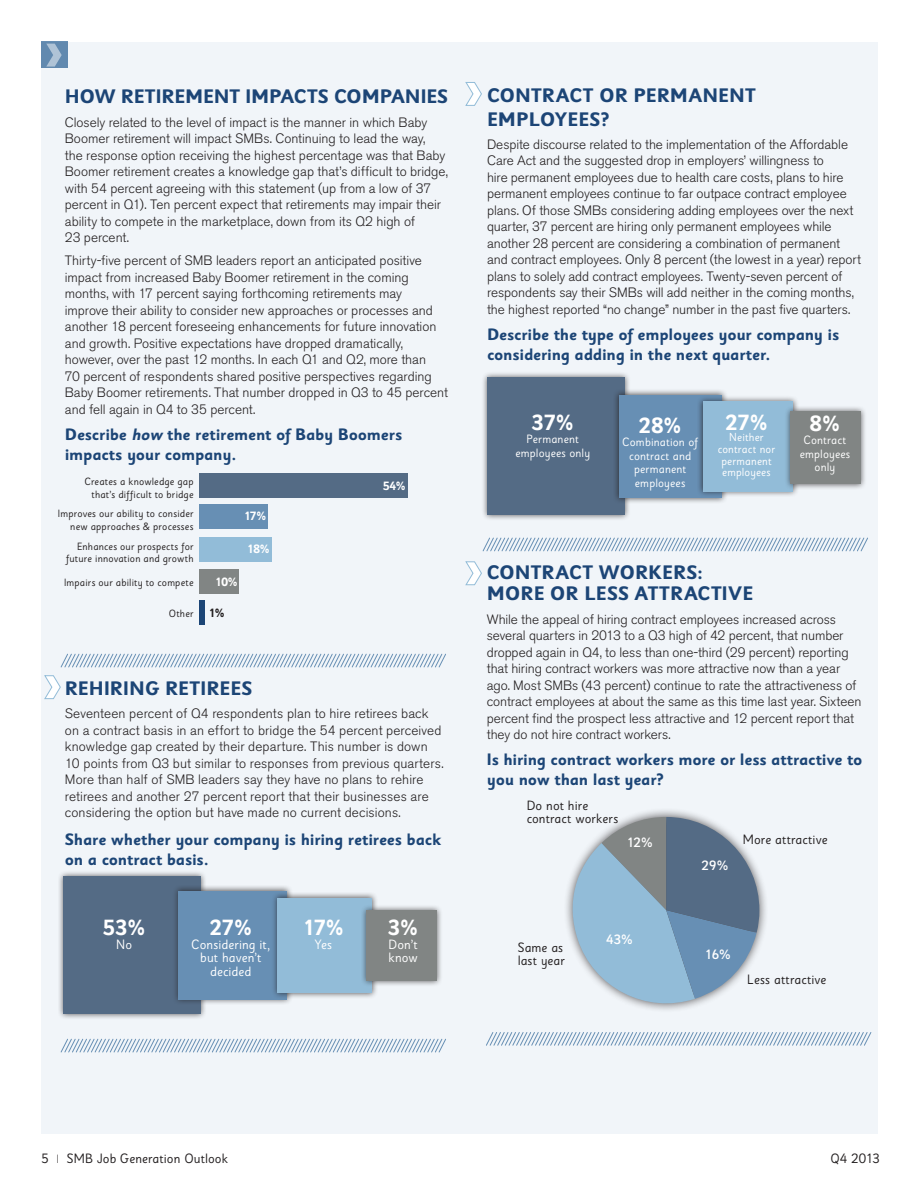
<style>
.page{position:relative;width:918px;height:1188px;background:#fff}
.page>*{position:absolute;margin:0;border:0;box-sizing:border-box;transform-origin:0 0}
.t1{font:700 21.9px "Sassoon Sans Std";letter-spacing:.005em;color:#fff}
.t2{font:700 19.5px/23.4px "Sassoon Sans Std";letter-spacing:.005em;color:#1c4576}
.t3{font:700 16.5px/19.5px "Sassoon Sans Std";letter-spacing:-.015em;color:#1c4576}
.t4{font:300 13.5px/16.5px "Akzidenz Grotesk BE";letter-spacing:-.005em;color:#231f20}
.t5{font:13.5px/12.8px "Sassoon Sans Std";letter-spacing:.005em;color:#231f20}
.t6{font:13.5px "Sassoon Sans Std";letter-spacing:.005em;color:#fff}
.t7{font:500 13.5px "Sassoon Sans Std";letter-spacing:-.005em;color:#fff}
.t8{font:12px/13.5px "Sassoon Sans Std";letter-spacing:.01em;color:#fff;text-align:center}
.t9{font:700 12px "Sassoon Sans Std";letter-spacing:-.035em;color:#fff}
.t10{font:700 12px "Sassoon Sans Std";color:#231f20}
.t11{font:11.7px "Sassoon Sans Std";letter-spacing:.01em;color:#fff}
.t12{font:10.5px/12.8px "Sassoon Sans Std";letter-spacing:.015em;color:#231f20;text-align:right}
.s1{font-style:italic}
</style>
<div class="page">
<div style="left:41px;top:42px;width:836px;height:1091px;background:#f1f5f9"></div>
<div style="left:41px;top:42px;width:26px;height:26px;background:#678fb4"></div>
<svg style="left:46px;top:44px;width:16px;height:23px"></svg>
<svg style="left:465px;top:82px;width:17px;height:24px"></svg>
<svg style="left:465px;top:561px;width:17px;height:25px"></svg>
<svg style="left:44px;top:675px;width:17px;height:25px"></svg>
<div style="left:58px;top:871px;width:149px;height:149px;background:#231f20;opacity:.75"></div>
<div style="left:64px;top:877px;width:137px;height:137px;background:#546b85"></div>
<div style="left:172px;top:885px;width:121px;height:121px;background:#231f20;opacity:.75"></div>
<div style="left:178px;top:891px;width:109px;height:108px;background:#678fb4"></div>
<div style="left:271px;top:892px;width:107px;height:107px;background:#231f20;opacity:.75"></div>
<div style="left:277px;top:898px;width:95px;height:95px;background:#92bcd8"></div>
<div style="left:361px;top:904px;width:82px;height:82px;background:#231f20;opacity:.75"></div>
<div style="left:367px;top:910px;width:70px;height:70px;background:#818584"></div>
<svg style="left:482px;top:537px;width:386px;height:15px"></svg>
<svg style="left:60px;top:653px;width:386px;height:15px"></svg>
<svg style="left:60px;top:1038px;width:386px;height:15px"></svg>
<div style="left:199px;top:601px;width:6px;height:24px;background:#1c4576"></div>
<div style="left:199px;top:570px;width:40px;height:24px;background:#818584"></div>
<div style="left:199px;top:537px;width:73px;height:24px;background:#92bcd8"></div>
<div style="left:199px;top:505px;width:69px;height:24px;background:#678fb4"></div>
<div style="left:199px;top:474px;width:209px;height:24px;background:#546b85"></div>
<div style="left:481px;top:372px;width:149px;height:149px;background:#231f20;opacity:.75"></div>
<div style="left:487px;top:378px;width:137px;height:137px;background:#546b85"></div>
<div style="left:613px;top:389px;width:115px;height:115px;background:#231f20;opacity:.75"></div>
<div style="left:619px;top:395px;width:103px;height:103px;background:#678fb4"></div>
<div style="left:697px;top:395px;width:102px;height:102px;background:#231f20;opacity:.75"></div>
<div style="left:703px;top:401px;width:90px;height:90px;background:#92bcd8"></div>
<div style="left:784px;top:405px;width:82px;height:85px;background:#231f20;opacity:.75"></div>
<div style="left:790px;top:411px;width:70px;height:73px;background:#818584"></div>
<svg style="left:486px;top:1032px;width:386px;height:14px"></svg>
<div style="left:563px;top:807px;width:206px;height:206px;background:#231f20;opacity:.75"></div>
<svg style="left:566px;top:817px;width:193px;height:196px"></svg>
<p class="t2" style="left:65px;top:85px;width:385px">HOW RETIREMENT IMPACTS COMPANIES</p>
<p class="t4" style="left:65px;top:114px;width:385px">Closely related to the level of impact is the manner in which Baby Boomer retirement will impact SMBs. Continuing to lead the way,<br>the response option receiving the highest percentage was that Baby Boomer retirement creates a knowledge gap that’s difficult to bridge, with 54 percent agreeing with this statement (up from a low of 37 percent in Q1). Ten percent expect that retirements may impair their ability to compete in the marketplace, down from its Q2 high of<br>23 percent.</p>
<p class="t4" style="left:65px;top:253px;width:385px">Thirty-five percent of SMB leaders report an anticipated positive impact from increased Baby Boomer retirement in the coming months, with 17 percent saying forthcoming retirements may improve their ability to consider new approaches or processes and another 18 percent foreseeing enhancements for future innovation and growth. Positive expectations have dropped dramatically, however, over the past 12 months. In each Q1 and Q2, more than<br>70 percent of respondents shared positive perspectives regarding Baby Boomer retirements. That number dropped in Q3 to 45 percent and fell again in Q4 to 35 percent.</p>
<p class="t3" style="left:65px;top:425px;width:339px">Describe <span class="s1">how</span> the retirement of Baby Boomers impacts your company.</p>
<p class="t12" style="left:84px;top:475px;width:111px">Creates a knowledge gap</p>
<p class="t12" style="left:92px;top:488px;width:104px">that’s difficult to bridge</p>
<p class="t12" style="left:58px;top:508px;width:137px">Improves our ability to consider new approaches &amp; processes</p>
<p class="t12" style="left:66px;top:540px;width:129px">Enhances our prospects for future innovation and growth</p>
<p class="t12" style="left:64px;top:576px;width:131px">Impairs our ability to compete</p>
<p class="t12" style="left:169px;top:608px;width:26px">Other</p>
<p class="t9" style="left:244px;top:509px;width:24px">17%</p>
<p class="t9" style="left:247px;top:542px;width:24px">18%</p>
<p class="t9" style="left:215px;top:574px;width:24px">10%</p>
<p class="t10" style="left:209px;top:606px;width:17px">1%</p>
<p class="t9" style="left:383px;top:478px;width:24px">54%</p>
<p class="t2" style="left:65px;top:677px;width:189px">REHIRING RETIREES</p>
<p class="t4" style="left:65px;top:706px;width:380px">Seventeen percent of Q4 respondents plan to hire retirees back on a contract basis in an effort to bridge the 54 percent perceived knowledge gap created by their departure. This number is down 10 points from Q3 but similar to responses from previous quarters.<br>More than half of SMB leaders say they have no plans to rehire retirees and another 27 percent report that their businesses are considering the option but have made no current decisions.</p>
<p class="t3" style="left:65px;top:830px;width:378px">Share whether your company is hiring retirees back on a contract basis.</p>
<p class="t1" style="left:103px;top:915px;width:44px">53%</p>
<p class="t6" style="left:116px;top:936px;width:17px">No</p>
<p class="t1" style="left:210px;top:915px;width:44px">27%</p>
<p class="t6" style="left:191px;top:936px;width:81px">Considering it,</p>
<p class="t6" style="left:200px;top:950px;width:63px">but haven’t</p>
<p class="t6" style="left:210px;top:963px;width:43px">decided</p>
<p class="t1" style="left:303px;top:915px;width:43px">17%</p>
<p class="t6" style="left:314px;top:936px;width:19px">Yes</p>
<p class="t1" style="left:388px;top:915px;width:31px">3%</p>
<p class="t6" style="left:389px;top:936px;width:31px">Don’t</p>
<p class="t6" style="left:388px;top:950px;width:31px">know</p>
<p class="t2" style="left:487px;top:84px;width:270px">CONTRACT OR PERMANENT<br>EMPLOYEES?</p>
<p class="t4" style="left:487px;top:136px;width:376px">Despite discourse related to the implementation of the Affordable Care Act and the suggested drop in employers’ willingness to<br>hire permanent employees due to health care costs, plans to hire permanent employees continue to far outpace contract employee plans. Of those SMBs considering adding employees over the next quarter, 37 percent are hiring only permanent employees while another 28 percent are considering a combination of permanent and contract employees. Only 8 percent (the lowest in a year) report plans to solely add contract employees. Twenty-seven percent of respondents say their SMBs will add neither in the coming months, the highest reported “no change” number in the past five quarters.</p>
<p class="t3" style="left:487px;top:325px;width:354px">Describe the type of employees your company is considering adding in the next quarter.</p>
<p class="t1" style="left:532px;top:409px;width:44px">37%</p>
<p class="t8" style="left:527px;top:433px;width:54px">Permanent</p>
<p class="t8" style="left:515px;top:446px;width:76px">employees only</p>
<p class="t1" style="left:639px;top:412px;width:44px">28%</p>
<p class="t8" style="left:622px;top:436px;width:77px">Combination of contract and permanent</p>
<p class="t8" style="left:635px;top:476px;width:52px">employees</p>
<p class="t1" style="left:725px;top:409px;width:44px">27%</p>
<p class="t11" style="left:729px;top:430px;width:36px">Neither</p>
<p class="t11" style="left:718px;top:442px;width:59px">contract nor</p>
<p class="t11" style="left:721px;top:453px;width:52px">permanent</p>
<p class="t11" style="left:722px;top:465px;width:50px">employees</p>
<p class="t1" style="left:810px;top:410px;width:32px">8%</p>
<p class="t8" style="left:800px;top:433px;width:52px">Contract employees only</p>
<p class="t2" style="left:487px;top:562px;width:268px;line-height:21px">CONTRACT WORKERS:<br>MORE OR LESS ATTRACTIVE</p>
<p class="t4" style="left:487px;top:611px;width:376px">While the appeal of hiring contract employees increased across several quarters in 2013 to a Q3 high of 42 percent, that number dropped again in Q4, to less than one-third (29 percent) reporting that hiring contract workers was more attractive now than a year ago. Most SMBs (43 percent) continue to rate the attractiveness of contract employees at about the same as this time last year. Sixteen percent find the prospect less attractive and 12 percent report that they do not hire contract workers.</p>
<p class="t3" style="left:487px;top:750px;width:377px">Is hiring contract workers more or less attractive to you now than last year?</p>
<p class="t5" style="left:527px;top:799px;width:93px">Do not hire contract workers</p>
<p class="t7" style="left:627px;top:834px;width:28px">12%</p>
<p class="t5" style="left:518px;top:941px;width:49px">Same as last year</p>
<p class="t7" style="left:606px;top:931px;width:28px">43%</p>
<p class="t7" style="left:702px;top:858px;width:28px">29%</p>
<p class="t5" style="left:743px;top:834px;width:86px">More attractive</p>
<p class="t7" style="left:705px;top:946px;width:27px">16%</p>
<p class="t5" style="left:747px;top:973px;width:81px">Less attractive</p>
<p class="t5" style="left:42px;top:1152px;width:188px">5 | SMB Job Generation Outlook</p>
<p class="t5" style="left:830px;top:1152px;width:51px">Q4 2013</p>
</div>
